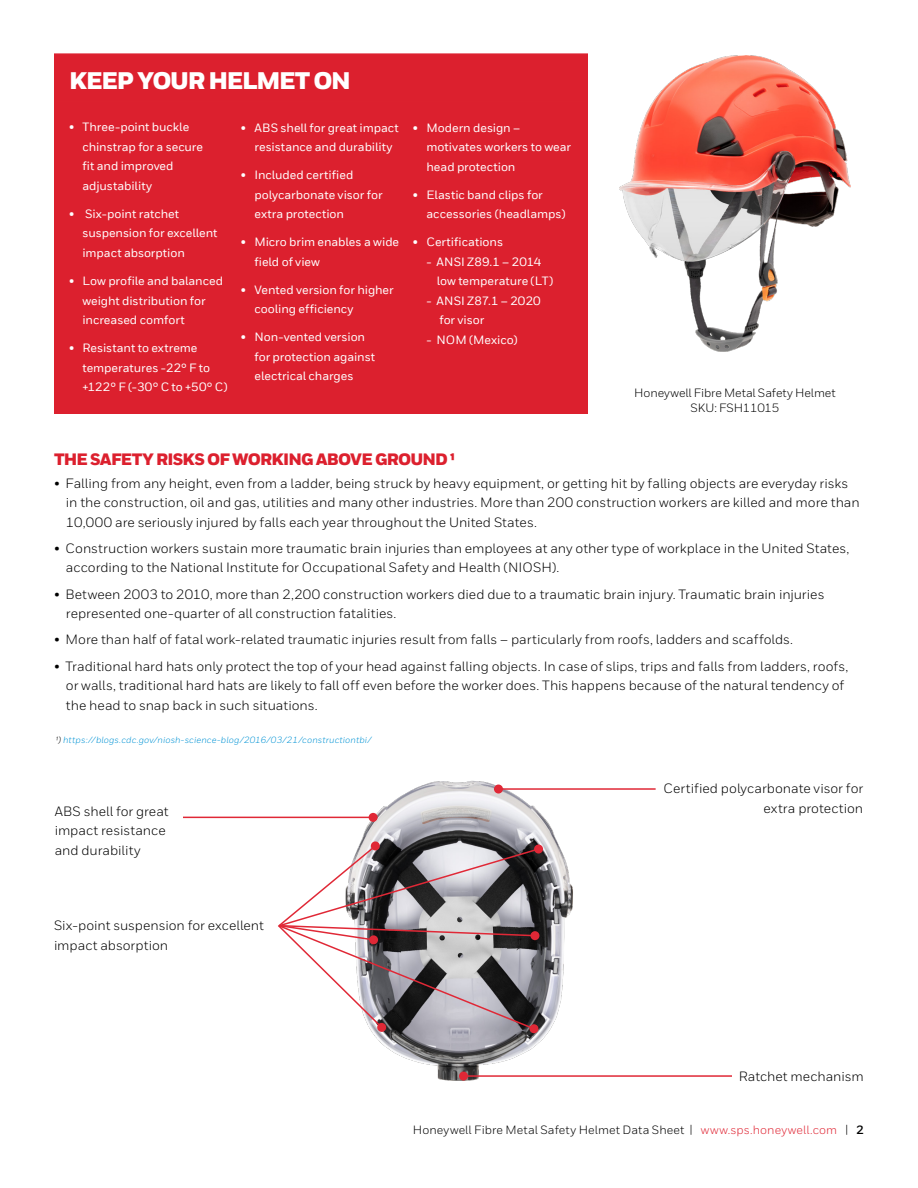
<style>
.page{position:relative;width:918px;height:1188px;background:#fff}
.page>*{position:absolute;margin:0;border:0;box-sizing:border-box;transform-origin:0 0}
.t1{font:900 24px "Honeywell Sans";letter-spacing:-.055em;color:#fff}
.t2{font:900 16.5px "Honeywell Sans";letter-spacing:-.045em;color:#dc202e}
.t3{font:13.5px/19.5px "Honeywell Sans";color:#000}
.t4{font:500 12px/19.5px "Honeywell Sans TT";letter-spacing:-.005em;color:#fff}
.t5{font:12px "Honeywell Sans";letter-spacing:.005em;color:#000}
.t6{font:12px/15px "Honeywell Sans TT";letter-spacing:-.005em;color:#000;text-align:center}
.t7{font:italic 9px "Honeywell Sans";letter-spacing:.01em;color:#0093d5}
.s1{color:#000}
.s2{color:#e02836}
.s3{font-weight:700}
</style>
<div class="page">
<img style="left:329px;top:780px;width:244px;height:301px">
<img style="left:620px;top:56px;width:230px;height:296px">
<hr style="left:183px;top:817px;width:190px;height:1px;background:#e02836">
<div style="left:369px;top:813px;width:9px;height:9px;background:#e02836;border-radius:50%"></div>
<hr style="left:464px;top:1075px;width:268px;height:2px;background:#e02836">
<div style="left:459px;top:1072px;width:9px;height:9px;background:#e02836;border-radius:50%"></div>
<div style="left:534px;top:845px;width:9px;height:9px;background:#e02836;border-radius:50%"></div>
<div style="left:529px;top:1024px;width:9px;height:9px;background:#e02836;border-radius:50%"></div>
<svg style="left:371px;top:841px;width:9px;height:9px"></svg>
<div style="left:55px;top:102px;width:532px;height:311px;background:#dc202e"></div>
<div style="left:54px;top:101px;width:534px;height:313px;border:2px solid #dc202e"></div>
<div style="left:54px;top:53px;width:534px;height:50px;background:#dc202e;border:2px solid #dc202e"></div>
<svg style="left:278px;top:844px;width:262px;height:187px"></svg>
<div style="left:530px;top:931px;width:9px;height:9px;background:#e02836;border-radius:50%"></div>
<hr style="left:498px;top:788px;width:158px;height:2px;background:#e02836">
<div style="left:494px;top:785px;width:9px;height:9px;background:#e02836;border-radius:50%"></div>
<h1 class="t1" style="left:69px;top:66px;width:283px">KEEP YOUR HELMET ON</h1>
<p class="t4" style="left:82px;top:118px;width:122px;text-indent:-14px">• Three-point buckle chinstrap for a secure fit and improved adjustability</p>
<p class="t4" style="left:82px;top:204px;width:137px;text-indent:-14px">• Six-point ratchet suspension for excellent impact absorption</p>
<p class="t4" style="left:82px;top:271px;width:142px;text-indent:-14px">• Low profile and balanced weight distribution for increased comfort</p>
<p class="t4" style="left:82px;top:338px;width:147px;text-indent:-14px">• Resistant to extreme temperatures -22° F to +122° F (-30° C to +50° C)</p>
<p class="t4" style="left:241px;top:118px;width:159px;text-align:center">• ABS shell for great impact resistance and durability</p>
<p class="t4" style="left:254px;top:165px;width:130px;text-indent:-14px">• Included certified polycarbonate visor for extra protection</p>
<p class="t4" style="left:254px;top:232px;width:146px;text-indent:-14px">• Micro brim enables a wide field of view</p>
<p class="t4" style="left:254px;top:280px;width:141px;text-indent:-14px">• Vented version for higher cooling efficiency</p>
<p class="t4" style="left:254px;top:327px;width:122px;text-indent:-14px">• Non-vented version for protection against electrical charges</p>
<p class="t4" style="left:426px;top:118px;width:146px;text-indent:-14px">• Modern design – motivates workers to wear head protection</p>
<p class="t4" style="left:426px;top:185px;width:140px;text-indent:-14px">• Elastic band clips for accessories (headlamps)</p>
<p class="t4" style="left:413px;top:232px;width:92px">• Certifications</p>
<p class="t4" style="left:437px;top:252px;width:118px;text-indent:-10px">- ANSI Z89.1 – 2014 low temperature (LT)</p>
<p class="t4" style="left:439px;top:291px;width:103px;text-indent:-13px">- ANSI Z87.1 – 2020 for visor</p>
<p class="t4" style="left:426px;top:330px;width:93px">- NOM (Mexico)</p>
<p class="t6" style="left:634px;top:385px;width:203px">Honeywell Fibre Metal Safety Helmet<br>SKU: FSH11015</p>
<p class="t2" style="left:54px;top:450px;width:402px">THE SAFETY RISKS OF WORKING ABOVE GROUND ¹</p>
<p class="t3" style="left:66px;top:473px;width:795px;text-indent:-12px">• Falling from any height, even from a ladder, being struck by heavy equipment, or getting hit by falling objects are everyday risks in the construction, oil and gas, utilities and many other industries. More than 200 construction workers are killed and more than<br>10,000 are seriously injured by falls each year throughout the United States.</p>
<p class="t3" style="left:66px;top:539px;width:785px;text-indent:-12px">• Construction workers sustain more traumatic brain injuries than employees at any other type of workplace in the United States, according to the National Institute for Occupational Safety and Health (NIOSH).</p>
<p class="t3" style="left:66px;top:584px;width:760px;text-indent:-12px">• Between 2003 to 2010, more than 2,200 construction workers died due to a traumatic brain injury. Traumatic brain injuries represented one-quarter of all construction fatalities.</p>
<p class="t3" style="left:54px;top:630px;width:741px">• More than half of fatal work-related traumatic injuries result from falls – particularly from roofs, ladders and scaffolds.</p>
<p class="t3" style="left:66px;top:656px;width:784px;text-indent:-12px">• Traditional hard hats only protect the top of your head against falling objects. In case of slips, trips and falls from ladders, roofs, or walls, traditional hard hats are likely to fall off even before the worker does. This happens because of the natural tendency of the head to snap back in such situations.</p>
<p class="t7" style="left:56px;top:734px;width:317px"><span class="s1">¹)</span> https://blogs.cdc.gov/niosh-science-blog/2016/03/21/constructiontbi/</p>
<p class="t3" style="left:55px;top:801px;width:116px">ABS shell for great impact resistance and durability</p>
<p class="t3" style="left:54px;top:916px;width:211px">Six-point suspension for excellent impact absorption</p>
<p class="t3" style="left:663px;top:779px;width:201px;text-align:right">Certified polycarbonate visor for extra protection</p>
<p class="t3" style="left:739px;top:1067px;width:126px">Ratchet mechanism</p>
<p class="t5" style="left:413px;top:1123px;width:452px">Honeywell Fibre Metal Safety Helmet Data Sheet | <span class="s2">www.sps.honeywell.com</span> | <span class="s3">2</span></p>
</div>
